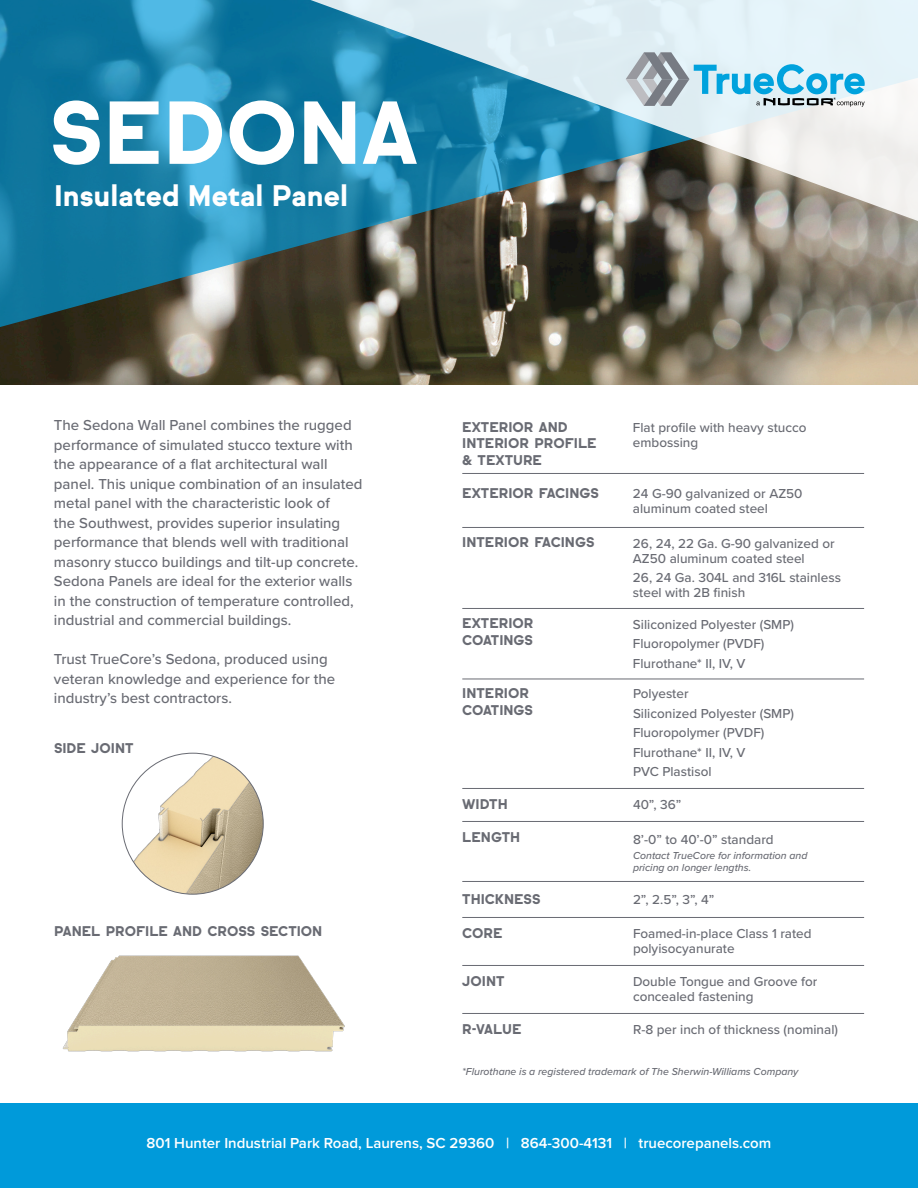
<style>
.page{position:relative;width:918px;height:1188px;background:#fff}
.page>*{position:absolute;margin:0;border:0;box-sizing:border-box;transform-origin:0 0}
.t1{font:900 85.5px "Sul Sans";color:#fff}
.t2{font:900 28.5px "Sul Sans";color:#fff}
.Body_Text{font:500 15px/19.5px "Proxima Nova";color:#696b73}
.List_Text{font:600 15px "Proxima Nova";color:#fff}
.List_Text-2{font:500 13.5px/15px "Proxima Nova";color:#696b73}
.List_Header{font:900 13.5px/16.5px "Sul Sans";color:#696b73}
.t3{font:italic 500 10.5px/12px "Proxima Nova";color:#696b73}
</style>
<div class="page">
<hr style="left:462px;top:473px;width:402px;height:1px;background:#696b73">
<hr style="left:462px;top:527px;width:402px;height:1px;background:#696b73">
<hr style="left:462px;top:608px;width:402px;height:1px;background:#696b73">
<hr style="left:462px;top:679px;width:402px;height:1px;background:#696b73">
<hr style="left:462px;top:788px;width:402px;height:1px;background:#696b73">
<hr style="left:462px;top:821px;width:402px;height:1px;background:#696b73">
<hr style="left:462px;top:881px;width:402px;height:1px;background:#696b73">
<hr style="left:462px;top:917px;width:402px;height:1px;background:#696b73">
<hr style="left:462px;top:965px;width:402px;height:1px;background:#696b73">
<hr style="left:462px;top:1013px;width:402px;height:1px;background:#696b73">
<img style="left:0;top:331px;width:918px;height:54px">
<svg style="left:0;top:0;width:918px;height:331px;background:#41707d"></svg>
<svg style="left:235px;top:0;width:683px;height:231px;background:#77a8b9"></svg>
<div style="left:0;top:1104px;width:918px;height:84px;background:#009ada"></div>
<img style="left:62px;top:955px;width:283px;height:97px">
<img style="left:122px;top:753px;width:141px;height:141px;border-radius:70px">
<svg style="left:626px;top:53px;width:239px;height:54px;background:#aacfdd"></svg>
<p class="t1" style="left:50px;top:82px;width:370px">SEDONA</p>
<p class="t2" style="left:54px;top:179px;width:296px">Insulated Metal Panel</p>
<p class="Body_Text" style="left:54px;top:415px;width:310px">The Sedona Wall Panel combines the rugged performance of simulated stucco texture with the appearance of a flat architectural wall panel. This unique combination of an insulated metal panel with the characteristic look of<br>the Southwest, provides superior insulating performance that blends well with traditional masonry stucco buildings and tilt-up concrete.<br>Sedona Panels are ideal for the exterior walls in the construction of temperature controlled, industrial and commercial buildings.</p>
<p class="Body_Text" style="left:54px;top:649px;width:283px">Trust TrueCore’s Sedona, produced using veteran knowledge and experience for the industry’s best contractors.</p>
<p class="List_Header" style="left:54px;top:740px;width:81px">SIDE JOINT</p>
<p class="List_Header" style="left:54px;top:923px;width:270px">PANEL PROFILE AND CROSS SECTION</p>
<p class="List_Header" style="left:462px;top:419px;width:136px">EXTERIOR AND<br>INTERIOR PROFILE &amp; TEXTURE</p>
<p class="List_Text-2" style="left:633px;top:419px;width:175px">Flat profile with heavy stucco embossing</p>
<p class="List_Text-2" style="left:633px;top:486px;width:171px">24 G-90 galvanized or AZ50 aluminum coated steel</p>
<p class="List_Text-2" style="left:633px;top:535px;width:203px">26, 24, 22 Ga. G-90 galvanized or<br>AZ50 aluminum coated steel</p>
<p class="List_Text-2" style="left:633px;top:570px;width:210px">26, 24 Ga. 304L and 316L stainless steel with 2B finish</p>
<p class="List_Text-2" style="left:633px;top:616px;width:163px">Siliconized Polyester (SMP)</p>
<p class="List_Text-2" style="left:633px;top:636px;width:133px">Fluoropolymer (PVDF)</p>
<p class="List_Text-2" style="left:633px;top:655px;width:114px">Flurothane* II, IV, V</p>
<p class="List_Header" style="left:462px;top:685px;width:72px">INTERIOR<br>COATINGS</p>
<p class="List_Header" style="left:462px;top:485px;width:138px">EXTERIOR FACINGS</p>
<p class="List_Header" style="left:462px;top:535px;width:134px">INTERIOR FACINGS</p>
<p class="List_Header" style="left:462px;top:616px;width:73px">EXTERIOR<br>COATINGS</p>
<p class="List_Text-2" style="left:633px;top:686px;width:57px">Polyester</p>
<p class="List_Text-2" style="left:633px;top:705px;width:163px">Siliconized Polyester (SMP)</p>
<p class="List_Text-2" style="left:633px;top:725px;width:133px">Fluoropolymer (PVDF)</p>
<p class="List_Text-2" style="left:633px;top:744px;width:114px">Flurothane* II, IV, V</p>
<p class="List_Text-2" style="left:633px;top:764px;width:80px">PVC Plastisol</p>
<p class="List_Header" style="left:462px;top:796px;width:47px">WIDTH</p>
<p class="List_Text-2" style="left:633px;top:797px;width:50px">40”, 36”</p>
<p class="List_Header" style="left:462px;top:829px;width:59px">LENGTH</p>
<p class="List_Text-2" style="left:633px;top:831px;width:142px">8’-0” to 40’-0” standard</p>
<p class="t3" style="left:633px;top:849px;width:176px">Contact TrueCore for information and pricing on longer lengths.</p>
<p class="List_Header" style="left:462px;top:891px;width:80px">THICKNESS</p>
<p class="List_Text-2" style="left:633px;top:891px;width:83px">2”, 2.5”, 3”, 4”</p>
<p class="List_Header" style="left:462px;top:925px;width:42px">CORE</p>
<p class="List_Text-2" style="left:633px;top:926px;width:180px">Foamed-in-place Class 1 rated polyisocyanurate</p>
<p class="List_Header" style="left:462px;top:973px;width:44px">JOINT</p>
<p class="List_Text-2" style="left:633px;top:974px;width:186px">Double Tongue and Groove for concealed fastening</p>
<p class="List_Header" style="left:462px;top:1021px;width:61px">R-VALUE</p>
<p class="List_Text-2" style="left:633px;top:1022px;width:207px">R-8 per inch of thickness (nominal)</p>
<p class="t3" style="left:462px;top:1065px;width:338px">*Flurothane is a registered trademark of The Sherwin-Williams Company</p>
<p class="List_Text" style="left:147px;top:1135px;width:626px">801 Hunter Industrial Park Road, Laurens, SC 29360 | 864-300-4131 | truecorepanels.com</p>
</div>
